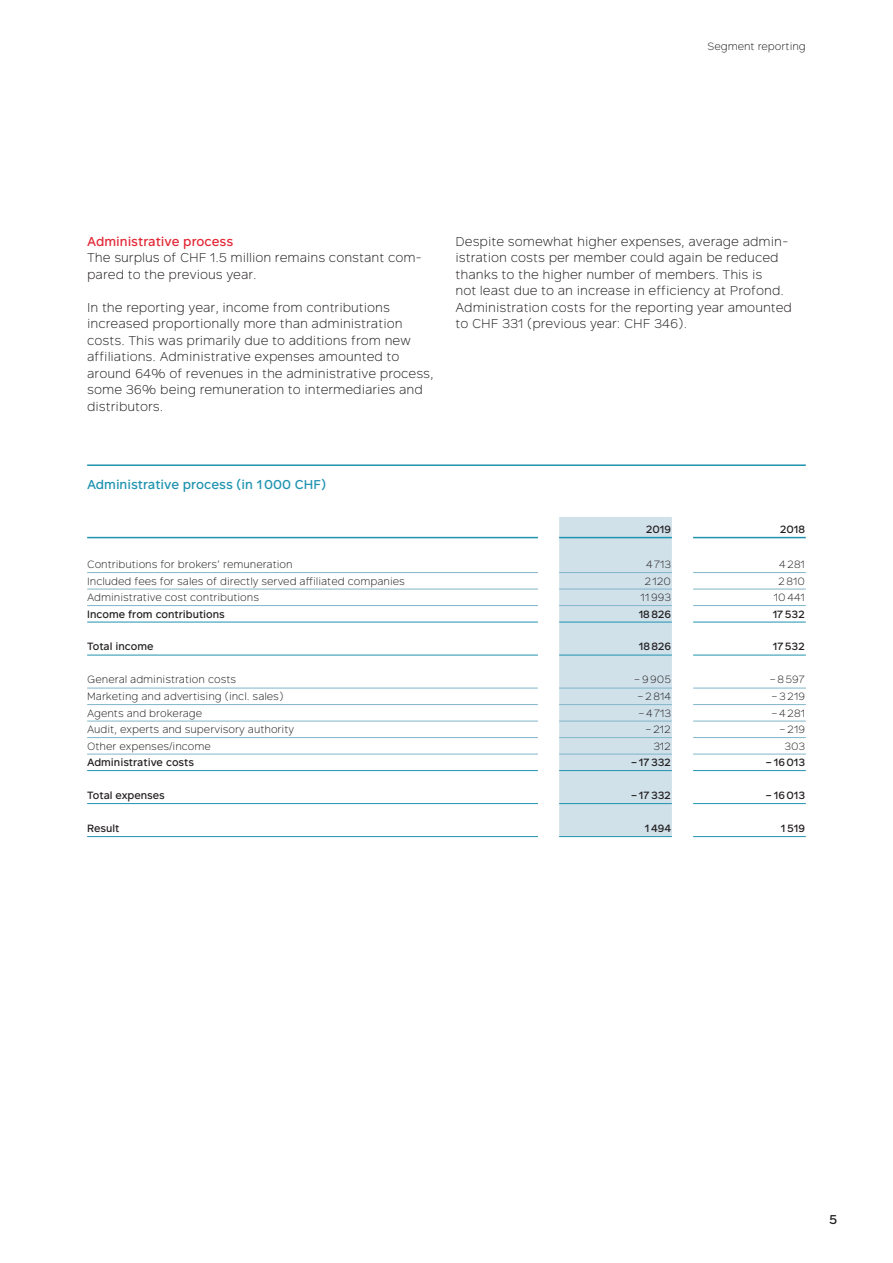
<style>
.page{position:relative;width:893px;height:1263px;background:#fff}
.page>*{position:absolute;margin:0;border:0;box-sizing:border-box;transform-origin:0 0}
.t1{font:300 12.75px/16.5px "Rutan";color:#231f20}
.t2{font:500 12.75px "Rutan";color:#1f93af}
.t3{font:500 12.75px "Rutan";color:#e32938}
.t4{font:500 12.75px "Rutan";color:#231f20}
.t5{font:300 10.5px "Rutan";color:#231f20}
.t6{font:500 10.5px "Rutan";color:#231f20}
</style>
<div class="page">
<hr style="left:87px;top:464px;width:719px;height:2px;background:#1f93af">
<div style="left:559px;top:517px;width:113px;height:319px;background:#d0e1ea"></div>
<hr style="left:87px;top:622px;width:451px;height:1px;background:#1f93af">
<hr style="left:559px;top:622px;width:113px;height:1px;background:#1f93af">
<hr style="left:693px;top:622px;width:113px;height:1px;background:#1f93af">
<hr style="left:87px;top:655px;width:451px;height:1px;background:#1f93af">
<hr style="left:559px;top:655px;width:113px;height:1px;background:#1f93af">
<hr style="left:693px;top:655px;width:113px;height:1px;background:#1f93af">
<hr style="left:87px;top:770px;width:451px;height:1px;background:#1f93af">
<hr style="left:559px;top:770px;width:113px;height:1px;background:#1f93af">
<hr style="left:693px;top:770px;width:113px;height:1px;background:#1f93af">
<hr style="left:87px;top:572px;width:451px;height:1px;background:#81b5ca">
<hr style="left:87px;top:589px;width:451px;height:1px;background:#81b5ca">
<hr style="left:87px;top:605px;width:451px;height:1px;background:#81b5ca">
<hr style="left:87px;top:688px;width:451px;height:1px;background:#81b5ca">
<hr style="left:87px;top:704px;width:451px;height:1px;background:#81b5ca">
<hr style="left:87px;top:721px;width:451px;height:1px;background:#81b5ca">
<hr style="left:87px;top:737px;width:451px;height:1px;background:#81b5ca">
<hr style="left:87px;top:754px;width:451px;height:1px;background:#81b5ca">
<hr style="left:559px;top:572px;width:113px;height:1px;background:#81b5ca">
<hr style="left:693px;top:572px;width:113px;height:1px;background:#81b5ca">
<hr style="left:559px;top:589px;width:113px;height:1px;background:#81b5ca">
<hr style="left:693px;top:589px;width:113px;height:1px;background:#81b5ca">
<hr style="left:559px;top:605px;width:113px;height:1px;background:#81b5ca">
<hr style="left:693px;top:605px;width:113px;height:1px;background:#81b5ca">
<hr style="left:559px;top:688px;width:113px;height:1px;background:#81b5ca">
<hr style="left:693px;top:688px;width:113px;height:1px;background:#81b5ca">
<hr style="left:559px;top:704px;width:113px;height:1px;background:#81b5ca">
<hr style="left:693px;top:704px;width:113px;height:1px;background:#81b5ca">
<hr style="left:559px;top:721px;width:113px;height:1px;background:#81b5ca">
<hr style="left:693px;top:721px;width:113px;height:1px;background:#81b5ca">
<hr style="left:559px;top:737px;width:113px;height:1px;background:#81b5ca">
<hr style="left:693px;top:737px;width:113px;height:1px;background:#81b5ca">
<hr style="left:559px;top:754px;width:113px;height:1px;background:#81b5ca">
<hr style="left:693px;top:754px;width:113px;height:1px;background:#81b5ca">
<hr style="left:87px;top:803px;width:451px;height:1px;background:#1f93af">
<hr style="left:559px;top:803px;width:113px;height:1px;background:#1f93af">
<hr style="left:693px;top:803px;width:113px;height:1px;background:#1f93af">
<hr style="left:87px;top:836px;width:451px;height:1px;background:#1f93af">
<hr style="left:559px;top:836px;width:113px;height:1px;background:#1f93af">
<hr style="left:693px;top:836px;width:113px;height:1px;background:#1f93af">
<hr style="left:87px;top:537px;width:451px;height:1px;background:#1f93af">
<hr style="left:559px;top:537px;width:113px;height:1px;background:#1f93af">
<hr style="left:693px;top:537px;width:113px;height:1px;background:#1f93af">
<p class="t5" style="left:707px;top:38px;width:100px">Segment reporting</p>
<p class="t3" style="left:87px;top:231px;width:148px">Administrative process</p>
<p class="t1" style="left:87px;top:249px;width:336px">The surplus of CHF 1.5 million remains constant com&shy;pared to the previous year.</p>
<p class="t1" style="left:87px;top:298px;width:348px">In the reporting year, income from contributions increased proportionally more than administration costs. This was primarily due to additions from new affiliations. Administrative expenses amounted to around 64% of revenues in the administrative process, some 36% being remuneration to intermediaries and distributors.</p>
<p class="t1" style="left:455px;top:232px;width:338px">Despite somewhat higher expenses, average admin&shy;istration costs per member could again be reduced thanks to the higher number of members. This is<br>not least due to an increase in efficiency at Profond.<br>Administration costs for the reporting year amounted to CHF 331 (previous year: CHF 346).</p>
<p class="t2" style="left:87px;top:474px;width:241px">Administrative process (in 1 000 CHF)</p>
<p class="t6" style="left:646px;top:521px;width:27px">2019</p>
<p class="t6" style="left:780px;top:521px;width:27px">2018</p>
<p class="t5" style="left:87px;top:556px;width:207px">Contributions for brokers’ remuneration</p>
<p class="t5" style="left:646px;top:556px;width:26px">4 713</p>
<p class="t5" style="left:779px;top:556px;width:27px">4 281</p>
<p class="t5" style="left:87px;top:572px;width:319px">Included fees for sales of directly served affiliated companies</p>
<p class="t5" style="left:644px;top:572px;width:28px">2 120</p>
<p class="t5" style="left:778px;top:572px;width:28px">2 810</p>
<p class="t5" style="left:87px;top:589px;width:173px">Administrative cost contributions</p>
<p class="t5" style="left:641px;top:589px;width:32px">11 993</p>
<p class="t5" style="left:774px;top:589px;width:32px">10 441</p>
<p class="t6" style="left:87px;top:605px;width:139px">Income from contributions</p>
<p class="t6" style="left:639px;top:605px;width:34px">18 826</p>
<p class="t6" style="left:773px;top:605px;width:34px">17 532</p>
<p class="t6" style="left:87px;top:638px;width:68px">Total income</p>
<p class="t6" style="left:639px;top:638px;width:34px">18 826</p>
<p class="t6" style="left:773px;top:638px;width:34px">17 532</p>
<p class="t5" style="left:87px;top:671px;width:151px">General administration costs</p>
<p class="t5" style="left:634px;top:671px;width:39px">– 9 905</p>
<p class="t5" style="left:769px;top:671px;width:37px">– 8 597</p>
<p class="t5" style="left:87px;top:688px;width:198px">Marketing and advertising (incl. sales)</p>
<p class="t5" style="left:637px;top:688px;width:35px">– 2 814</p>
<p class="t5" style="left:771px;top:688px;width:35px">– 3 219</p>
<p class="t5" style="left:87px;top:704px;width:117px">Agents and brokerage</p>
<p class="t5" style="left:638px;top:704px;width:35px">– 4 713</p>
<p class="t5" style="left:771px;top:704px;width:35px">– 4 281</p>
<p class="t5" style="left:87px;top:721px;width:208px">Audit, experts and supervisory authority</p>
<p class="t5" style="left:645px;top:721px;width:27px">– 212</p>
<p class="t5" style="left:779px;top:721px;width:27px">– 219</p>
<p class="t5" style="left:87px;top:737px;width:125px">Other expenses/income</p>
<p class="t5" style="left:653px;top:737px;width:19px">312</p>
<p class="t5" style="left:784px;top:737px;width:22px">303</p>
<p class="t6" style="left:87px;top:754px;width:108px">Administrative costs</p>
<p class="t6" style="left:631px;top:754px;width:42px">– 17 332</p>
<p class="t6" style="left:766px;top:754px;width:41px">– 16 013</p>
<p class="t6" style="left:87px;top:787px;width:79px">Total expenses</p>
<p class="t6" style="left:631px;top:787px;width:42px">– 17 332</p>
<p class="t6" style="left:766px;top:787px;width:41px">– 16 013</p>
<p class="t6" style="left:87px;top:820px;width:34px">Result</p>
<p class="t6" style="left:645px;top:820px;width:28px">1 494</p>
<p class="t6" style="left:781px;top:820px;width:26px">1 519</p>
<p class="t4" style="left:829px;top:1209px;width:10px">5</p>
</div>
